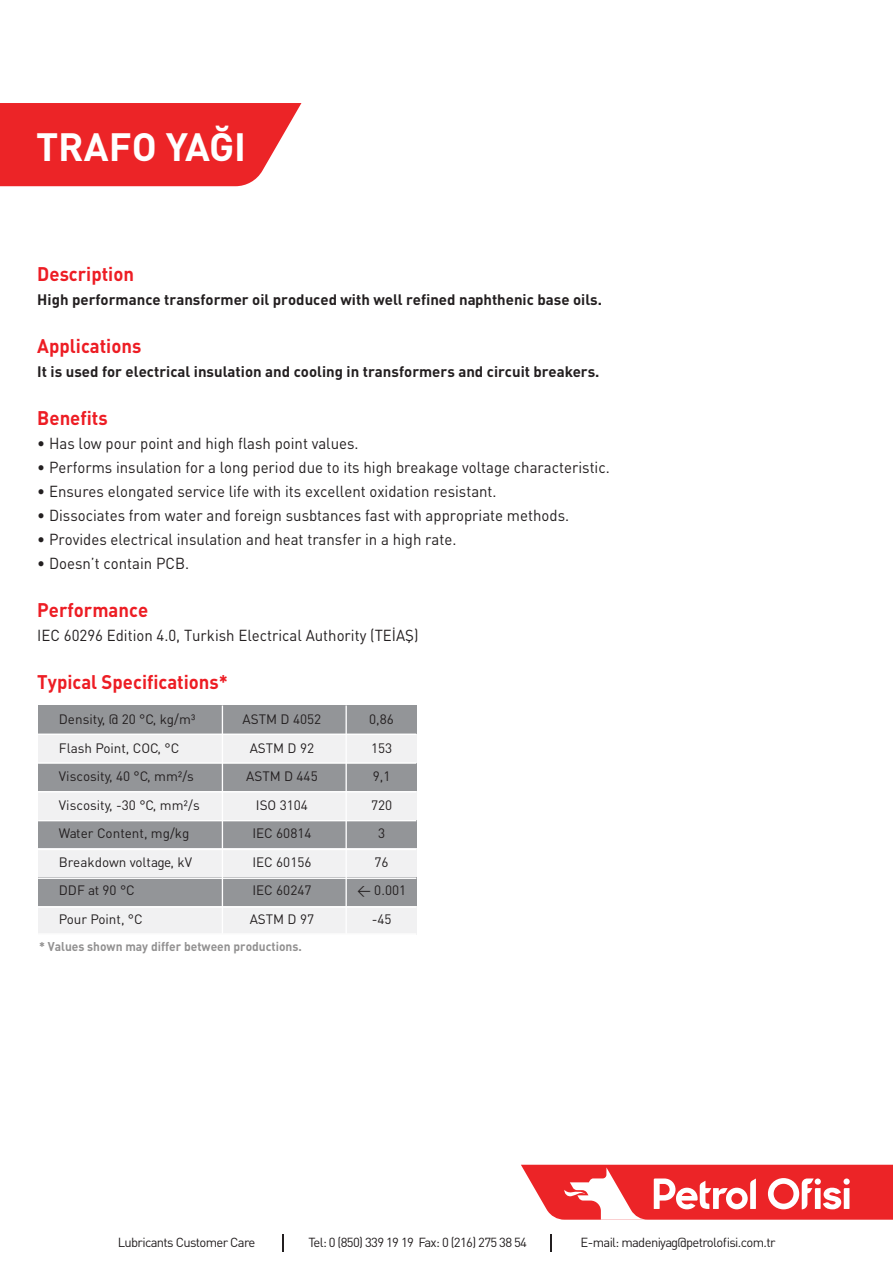
<style>
.page{position:relative;width:893px;height:1263px;background:#fff}
.page>*{position:absolute;margin:0;border:0;box-sizing:border-box;transform-origin:0 0}
.t1{font:39px "DINT Bold Tr";color:#fff}
.t2{font:19.5px "DINT Bold Tr";color:#ed1d24;scale:.95 1}
.t3{font:15.75px "DIN Tr";color:#231f20;scale:.95 1}
.t4{font:15px "DINT Bold Tr";color:#231f20}
.t5{font:13.5px/28.5px "DIN Tr";color:#231f20;text-align:center}
.t6{font:13.05px "DIN Tr";letter-spacing:-.05em;color:#231f20}
.t7{font:12.6px "DINT Bold Tr";color:#929191;scale:.95 1}
</style>
<div class="page">
<div style="left:38px;top:763px;width:379px;height:28px;background:#939598"></div>
<div style="left:38px;top:705px;width:379px;height:29px;background:#939598"></div>
<div style="left:38px;top:734px;width:379px;height:29px;background:#f1f1f2"></div>
<div style="left:38px;top:791px;width:379px;height:29px;background:#f1f1f2"></div>
<div style="left:38px;top:820px;width:379px;height:29px;background:#939598"></div>
<div style="left:38px;top:849px;width:379px;height:28px;background:#f1f1f2"></div>
<div style="left:38px;top:877px;width:379px;height:29px;background:#939598"></div>
<div style="left:38px;top:906px;width:379px;height:28px;background:#f1f1f2"></div>
<hr style="left:222px;top:705px;width:1px;height:229px;background:#fff">
<hr style="left:38px;top:733px;width:378px;height:2px;background:#fff">
<hr style="left:38px;top:762px;width:378px;height:2px;background:#fff">
<hr style="left:38px;top:791px;width:378px;height:1px;background:#fff">
<hr style="left:38px;top:820px;width:378px;height:1px;background:#fff">
<hr style="left:38px;top:849px;width:378px;height:1px;background:#fff">
<hr style="left:38px;top:877px;width:378px;height:2px;background:#fff">
<hr style="left:38px;top:906px;width:378px;height:2px;background:#fff">
<hr style="left:38px;top:933px;width:378px;height:2px;background:#fff">
<hr style="left:345px;top:705px;width:2px;height:229px;background:#fff">
<svg style="left:0;top:103px;width:301px;height:83px;background:#ed3538"></svg>
<svg style="left:521px;top:1165px;width:372px;height:55px"></svg>
<svg style="left:283px;top:1234px;width:1px;height:17px"></svg>
<svg style="left:551px;top:1234px;width:1px;height:17px"></svg>
<h1 class="t1" style="left:36px;top:121px;width:212px">TRAFO YAĞI</h1>
<p class="t2" style="left:37px;top:261px;width:103px">Description</p>
<p class="t4" style="left:37px;top:290px;width:566px">High performance transformer oil produced with well refined naphthenic base oils.</p>
<p class="t2" style="left:37px;top:333px;width:111px">Applications</p>
<p class="t4" style="left:37px;top:362px;width:564px">It is used for electrical insulation and cooling in transformers and circuit breakers.</p>
<p class="t2" style="left:37px;top:405px;width:76px">Benefits</p>
<p class="t3" style="left:37px;top:433px;width:340px">• Has low pour point and high flash point values.</p>
<p class="t3" style="left:37px;top:457px;width:604px">• Performs insulation for a long period due to its high breakage voltage characteristic.</p>
<p class="t3" style="left:37px;top:481px;width:485px">• Ensures elongated service life with its excellent oxidation resistant.</p>
<p class="t3" style="left:37px;top:505px;width:561px">• Dissociates from water and foreign susbtances fast with appropriate methods.</p>
<p class="t3" style="left:37px;top:529px;width:443px">• Provides electrical insulation and heat transfer in a high rate.</p>
<p class="t3" style="left:37px;top:553px;width:161px">• Doesn’t contain PCB.</p>
<p class="t2" style="left:37px;top:597px;width:118px">Performance</p>
<p class="t3" style="left:37px;top:625px;width:403px">IEC 60296 Edition 4.0, Turkish Electrical Authority (TEİAŞ)</p>
<p class="t2" style="left:37px;top:669px;width:202px">Typical Specifications*</p>
<p class="t5" style="left:59px;top:705px;width:142px;text-align:left">Density, @ 20 °C, kg/m³<br>Flash Point, COC, °C<br>Viscosity, 40 °C, mm²/s<br>Viscosity, -30 °C, mm²/s<br>Water Content, mg/kg<br>Breakdown voltage, kV<br>DDF at 90 °C<br>Pour Point, °C</p>
<p class="t5" style="left:243px;top:705px;width:80px">ASTM D 4052<br>ASTM D 92<br>ASTM D 445<br>ISO 3104<br>IEC 60814<br>IEC 60156<br>IEC 60247<br>ASTM D 97</p>
<p class="t5" style="left:357px;top:705px;width:51px">0,86<br>153<br>9,1<br>720<br>3<br>76<br>&lt; 0.001 -45</p>
<p class="t7" style="left:39px;top:938px;width:278px">* Values shown may differ between productions.</p>
<p class="t6" style="left:118px;top:1234px;width:139px">Lubricants Customer Care</p>
<p class="t6" style="left:309px;top:1234px;width:220px">Tel: 0 (850) 339 19 19 Fax: 0 (216) 275 38 54</p>
<p class="t6" style="left:581px;top:1234px;width:196px">E-mail: madeniyag@petrolofisi.com.tr</p>
</div>
